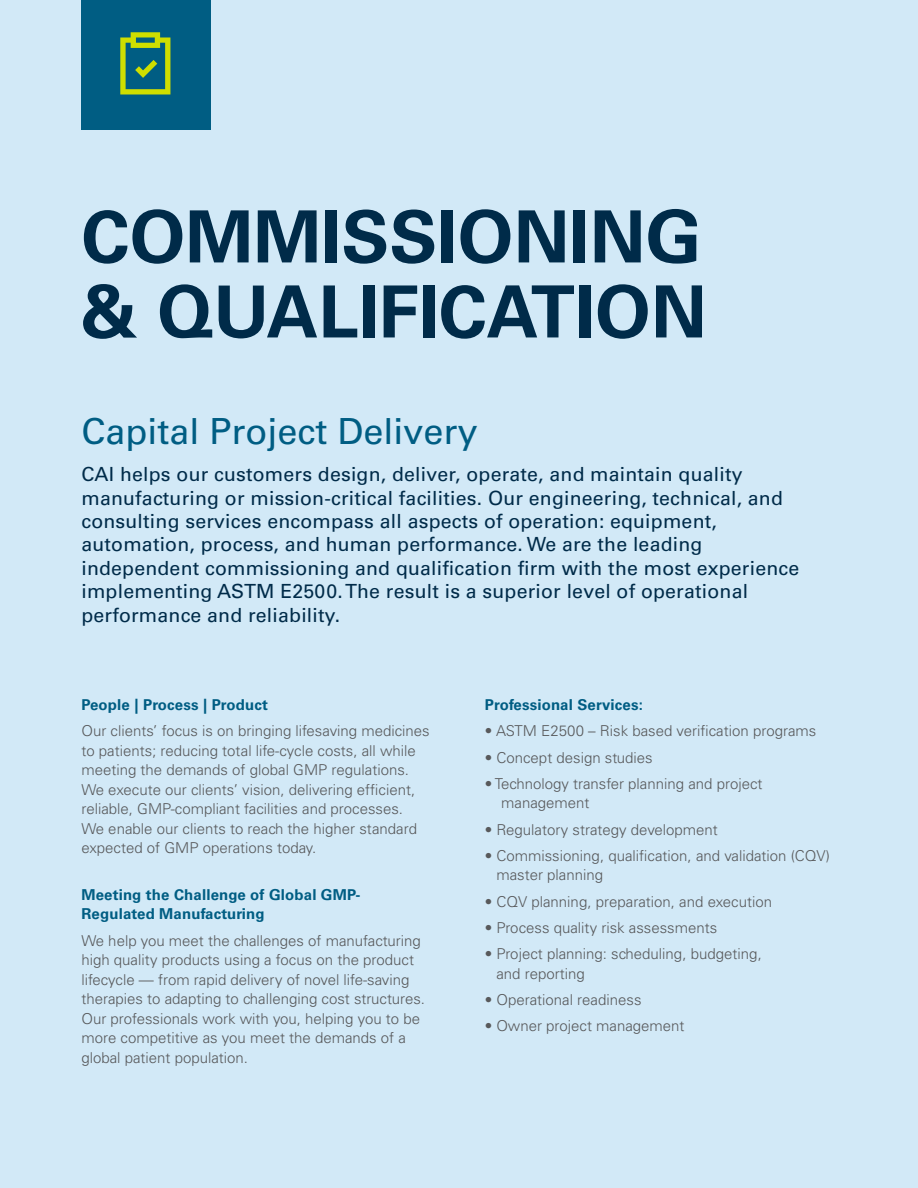
<style>
.page{position:relative;width:918px;height:1188px;background:#d2e9f7}
.page>*{position:absolute;margin:0;border:0;box-sizing:border-box;transform-origin:0 0}
.t1{font:700 72px/75px "Univers";color:#002b49}
.t2{font:36px "Univers";color:#005d83}
.t3{font:19.5px/23.4px "Univers";letter-spacing:.01em;color:#002b49}
.t4{font:300 15px/19.5px "Univers";color:#58595b}
.t5{font:700 15px/19.5px "Univers";letter-spacing:.01em;color:#005d83}
.s1{font-family:"Univers LT Std"}
</style>
<div class="page">
<div style="left:81px;top:0;width:129px;height:129px;background:#005d83"></div>
<svg style="left:120px;top:32px;width:50px;height:63px"></svg>
<h1 class="t1" style="left:81px;top:200px;width:627px">COMMISSIONING &amp; QUALIFICATION</h1>
<h2 class="t2" style="left:82px;top:410px;width:398px">Capital Project Delivery</h2>
<p class="t3" style="left:81px;top:463px;width:719px">CA<span class="s1">I</span> helps our customers design, deliver, operate, and maintain quality manufacturing or mission-critical facilities. Our engineering, technical, and consulting services encompass all aspects of operation: equipment, automation, process, and human performance. We are the leading independent commissioning and qualification firm with the most experience implementing ASTM E2500. The result is a superior level of operational performance and reliability.</p>
<p class="t5" style="left:81px;top:695px;width:188px">People | Process | Product</p>
<p class="t4" style="left:81px;top:721px;width:350px">Our clients’ focus is on bringing lifesaving medicines to patients; reducing total life-cycle costs, all while meeting the demands of global GMP regulations.<br>We execute our clients’ vision, delivering efficient, reliable, GMP-compliant facilities and processes.<br>We enable our clients to reach the higher standard expected of GMP operations today.</p>
<p class="t5" style="left:81px;top:885px;width:281px">Meeting the Challenge of Global GMP-<br>Regulated Manufacturing</p>
<p class="t4" style="left:81px;top:930px;width:345px">We help you meet the challenges of manufacturing high quality products using a focus on the product lifecycle — from rapid delivery of novel life-saving therapies to adapting to challenging cost structures.<br>Our professionals work with you, helping you to be more competitive as you meet the demands of a global patient population.</p>
<p class="t5" style="left:485px;top:695px;width:160px">Professional Services:</p>
<p class="t4" style="left:485px;top:721px;width:333px">• ASTM E2500 – Risk based verification programs</p>
<p class="t4" style="left:485px;top:747px;width:170px">• Concept design studies</p>
<p class="t4" style="left:501px;top:774px;width:263px;text-indent:-16px">• Technology transfer planning and project management</p>
<p class="t4" style="left:485px;top:819px;width:235px">• Regulatory strategy development</p>
<p class="t4" style="left:496px;top:846px;width:335px;text-indent:-12px">• Commissioning, qualification, and validation (CQV) master planning</p>
<p class="t4" style="left:485px;top:891px;width:289px">• CQV planning, preparation, and execution</p>
<p class="t4" style="left:485px;top:918px;width:234px">• Process quality risk assessments</p>
<p class="t4" style="left:496px;top:944px;width:267px;text-indent:-12px">• Project planning: scheduling, budgeting, and reporting</p>
<p class="t4" style="left:485px;top:990px;width:158px">• Operational readiness</p>
<p class="t4" style="left:485px;top:1016px;width:201px">• Owner project management</p>
</div>
